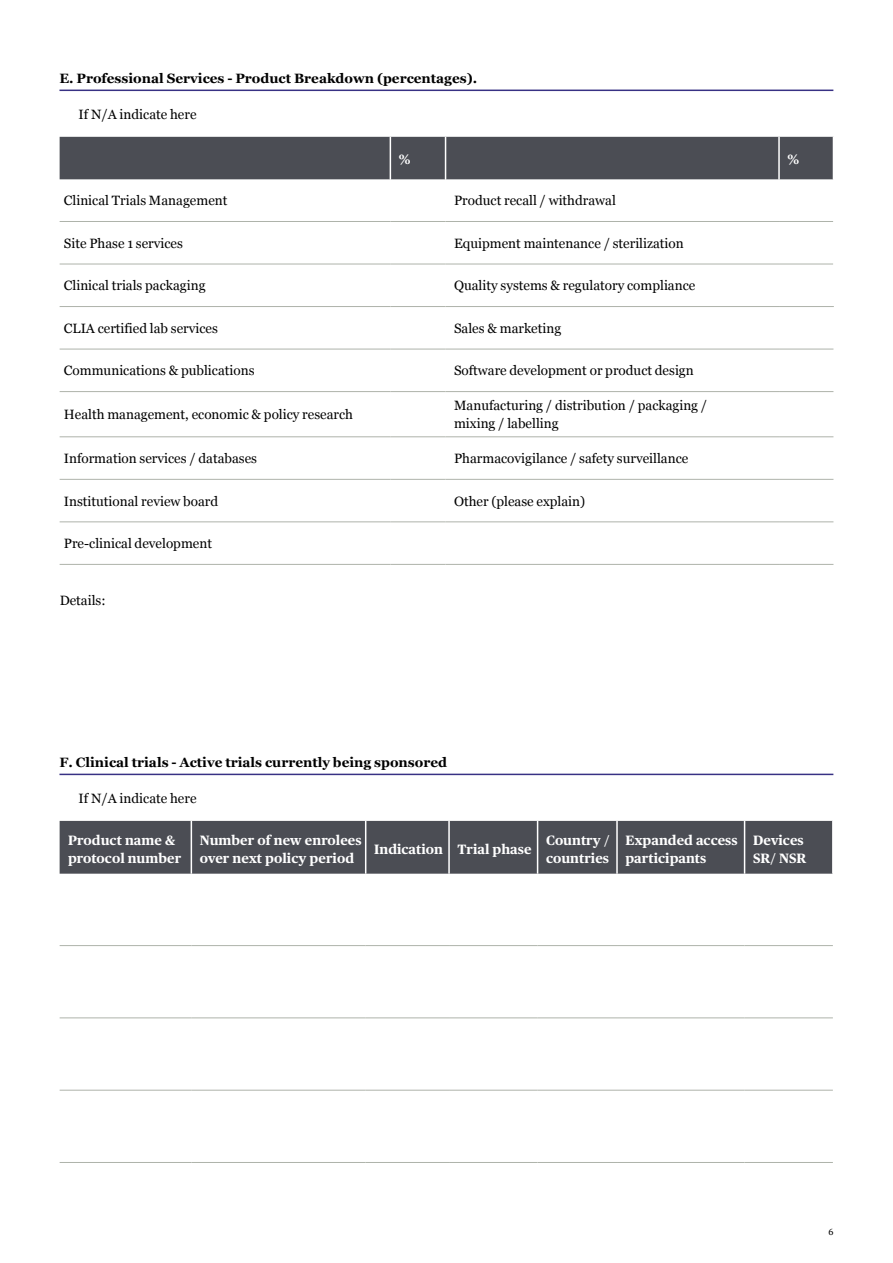
<style>
.page{position:relative;width:893px;height:1263px;background:#fff}
.page>*{position:absolute;margin:0;border:0;box-sizing:border-box;transform-origin:0 0}
.BODY_COPY{font:13.5px/18px "Georgia";color:#000}
.HEADER_TABLE{font:700 13.5px/18px "Chubb Publico Text";color:#fff}
.t1{font:700 13.5px "Georgia";color:#000}
.t2{font:9px "Georgia";color:#000}
</style>
<div class="page">
<hr style="left:59px;top:90px;width:774px;height:1px;background:#383184">
<div style="left:60px;top:137px;width:773px;height:42px;background:#4b4d54"></div>
<hr style="left:390px;top:137px;width:1px;height:42px;background:#fff">
<hr style="left:445px;top:137px;width:1px;height:42px;background:#fff">
<hr style="left:778px;top:137px;width:2px;height:42px;background:#fff">
<hr style="left:60px;top:221px;width:330px;height:1px;background:#aeb3aa">
<hr style="left:390px;top:221px;width:56px;height:1px;background:#aeb3aa">
<hr style="left:446px;top:221px;width:333px;height:1px;background:#aeb3aa">
<hr style="left:779px;top:221px;width:54px;height:1px;background:#aeb3aa">
<hr style="left:60px;top:264px;width:330px;height:1px;background:#aeb3aa">
<hr style="left:390px;top:264px;width:56px;height:1px;background:#aeb3aa">
<hr style="left:446px;top:264px;width:333px;height:1px;background:#aeb3aa">
<hr style="left:779px;top:264px;width:54px;height:1px;background:#aeb3aa">
<hr style="left:60px;top:306px;width:330px;height:1px;background:#aeb3aa">
<hr style="left:390px;top:306px;width:56px;height:1px;background:#aeb3aa">
<hr style="left:446px;top:306px;width:333px;height:1px;background:#aeb3aa">
<hr style="left:779px;top:306px;width:55px;height:1px;background:#aeb3aa">
<hr style="left:60px;top:349px;width:330px;height:1px;background:#aeb3aa">
<hr style="left:390px;top:349px;width:56px;height:1px;background:#aeb3aa">
<hr style="left:446px;top:349px;width:333px;height:1px;background:#aeb3aa">
<hr style="left:779px;top:349px;width:54px;height:1px;background:#aeb3aa">
<hr style="left:60px;top:391px;width:330px;height:1px;background:#aeb3aa">
<hr style="left:390px;top:391px;width:56px;height:1px;background:#aeb3aa">
<hr style="left:446px;top:391px;width:333px;height:1px;background:#aeb3aa">
<hr style="left:779px;top:391px;width:54px;height:1px;background:#aeb3aa">
<hr style="left:60px;top:436px;width:330px;height:1px;background:#aeb3aa">
<hr style="left:390px;top:436px;width:56px;height:1px;background:#aeb3aa">
<hr style="left:446px;top:436px;width:333px;height:1px;background:#aeb3aa">
<hr style="left:779px;top:436px;width:54px;height:1px;background:#aeb3aa">
<hr style="left:60px;top:479px;width:330px;height:1px;background:#aeb3aa">
<hr style="left:390px;top:479px;width:56px;height:1px;background:#aeb3aa">
<hr style="left:446px;top:479px;width:333px;height:1px;background:#aeb3aa">
<hr style="left:779px;top:479px;width:54px;height:1px;background:#aeb3aa">
<hr style="left:60px;top:521px;width:330px;height:1px;background:#aeb3aa">
<hr style="left:390px;top:521px;width:56px;height:1px;background:#aeb3aa">
<hr style="left:446px;top:521px;width:333px;height:1px;background:#aeb3aa">
<hr style="left:779px;top:521px;width:54px;height:1px;background:#aeb3aa">
<hr style="left:60px;top:564px;width:330px;height:1px;background:#aeb3aa">
<hr style="left:390px;top:564px;width:56px;height:1px;background:#aeb3aa">
<hr style="left:446px;top:564px;width:333px;height:1px;background:#aeb3aa">
<hr style="left:779px;top:564px;width:54px;height:1px;background:#aeb3aa">
<hr style="left:59px;top:774px;width:774px;height:1px;background:#383184">
<div style="left:60px;top:821px;width:772px;height:53px;background:#4b4d54"></div>
<hr style="left:191px;top:821px;width:1px;height:53px;background:#fff">
<hr style="left:365px;top:821px;width:1px;height:53px;background:#fff">
<hr style="left:448px;top:821px;width:2px;height:53px;background:#fff">
<hr style="left:537px;top:821px;width:1px;height:53px;background:#fff">
<hr style="left:616px;top:821px;width:2px;height:53px;background:#fff">
<hr style="left:744px;top:821px;width:1px;height:53px;background:#fff">
<hr style="left:60px;top:945px;width:131px;height:1px;background:#aeb3aa">
<hr style="left:191px;top:945px;width:175px;height:1px;background:#aeb3aa">
<hr style="left:366px;top:945px;width:83px;height:1px;background:#aeb3aa">
<hr style="left:449px;top:945px;width:89px;height:1px;background:#aeb3aa">
<hr style="left:538px;top:945px;width:79px;height:1px;background:#aeb3aa">
<hr style="left:617px;top:945px;width:128px;height:1px;background:#aeb3aa">
<hr style="left:745px;top:945px;width:88px;height:1px;background:#aeb3aa">
<hr style="left:60px;top:1017px;width:131px;height:1px;background:#aeb3aa">
<hr style="left:191px;top:1017px;width:175px;height:1px;background:#aeb3aa">
<hr style="left:366px;top:1017px;width:83px;height:1px;background:#aeb3aa">
<hr style="left:449px;top:1017px;width:89px;height:1px;background:#aeb3aa">
<hr style="left:538px;top:1017px;width:79px;height:1px;background:#aeb3aa">
<hr style="left:617px;top:1017px;width:128px;height:1px;background:#aeb3aa">
<hr style="left:745px;top:1017px;width:88px;height:1px;background:#aeb3aa">
<hr style="left:60px;top:1090px;width:131px;height:1px;background:#aeb3aa">
<hr style="left:191px;top:1090px;width:175px;height:1px;background:#aeb3aa">
<hr style="left:366px;top:1090px;width:83px;height:1px;background:#aeb3aa">
<hr style="left:449px;top:1090px;width:89px;height:1px;background:#aeb3aa">
<hr style="left:538px;top:1090px;width:79px;height:1px;background:#aeb3aa">
<hr style="left:617px;top:1090px;width:128px;height:1px;background:#aeb3aa">
<hr style="left:745px;top:1090px;width:88px;height:1px;background:#aeb3aa">
<hr style="left:60px;top:1162px;width:131px;height:1px;background:#aeb3aa">
<hr style="left:191px;top:1162px;width:175px;height:1px;background:#aeb3aa">
<hr style="left:366px;top:1162px;width:83px;height:1px;background:#aeb3aa">
<hr style="left:449px;top:1162px;width:89px;height:1px;background:#aeb3aa">
<hr style="left:538px;top:1162px;width:79px;height:1px;background:#aeb3aa">
<hr style="left:617px;top:1162px;width:128px;height:1px;background:#aeb3aa">
<hr style="left:745px;top:1162px;width:88px;height:1px;background:#aeb3aa">
<h3 class="t1" style="left:59px;top:68px;width:419px">E. Professional Services - Product Breakdown (percentages).</h3>
<p class="BODY_COPY" style="left:79px;top:105px;width:119px">If N/A indicate here</p>
<p class="HEADER_TABLE" style="left:399px;top:150px;width:13px">%</p>
<p class="HEADER_TABLE" style="left:787px;top:150px;width:13px">%</p>
<p class="BODY_COPY" style="left:64px;top:191px;width:165px">Clinical Trials Management</p>
<p class="BODY_COPY" style="left:454px;top:191px;width:163px">Product recall / withdrawal</p>
<p class="BODY_COPY" style="left:64px;top:234px;width:121px">Site Phase 1 services</p>
<p class="BODY_COPY" style="left:454px;top:234px;width:231px">Equipment maintenance / sterilization</p>
<p class="BODY_COPY" style="left:64px;top:276px;width:143px">Clinical trials packaging</p>
<p class="BODY_COPY" style="left:454px;top:276px;width:243px">Quality systems &amp; regulatory compliance</p>
<p class="BODY_COPY" style="left:64px;top:319px;width:156px">CLIA certified lab services</p>
<p class="BODY_COPY" style="left:454px;top:319px;width:109px">Sales &amp; marketing</p>
<p class="BODY_COPY" style="left:64px;top:361px;width:192px">Communications &amp; publications</p>
<p class="BODY_COPY" style="left:454px;top:361px;width:241px">Software development or product design</p>
<p class="BODY_COPY" style="left:64px;top:405px;width:291px">Health management, economic &amp; policy research</p>
<p class="BODY_COPY" style="left:454px;top:396px;width:255px">Manufacturing / distribution / packaging / mixing / labelling</p>
<p class="BODY_COPY" style="left:64px;top:449px;width:195px">Information services / databases</p>
<p class="BODY_COPY" style="left:454px;top:449px;width:236px">Pharmacovigilance / safety surveillance</p>
<p class="BODY_COPY" style="left:64px;top:491px;width:156px">Institutional review board</p>
<p class="BODY_COPY" style="left:454px;top:491px;width:133px">Other (please explain)</p>
<p class="BODY_COPY" style="left:64px;top:534px;width:150px">Pre-clinical development</p>
<p class="BODY_COPY" style="left:60px;top:591px;width:47px">Details:</p>
<h3 class="t1" style="left:59px;top:752px;width:389px">F. Clinical trials - Active trials currently being sponsored</h3>
<p class="BODY_COPY" style="left:79px;top:789px;width:119px">If N/A indicate here</p>
<p class="HEADER_TABLE" style="left:68px;top:830px;width:115px">Product name &amp; protocol number</p>
<p class="HEADER_TABLE" style="left:200px;top:830px;width:163px">Number of new enrolees over next policy period</p>
<p class="HEADER_TABLE" style="left:374px;top:839px;width:70px">Indication</p>
<p class="HEADER_TABLE" style="left:458px;top:839px;width:75px">Trial phase</p>
<p class="HEADER_TABLE" style="left:546px;top:830px;width:65px">Country / countries</p>
<p class="HEADER_TABLE" style="left:625px;top:830px;width:114px">Expanded access participants</p>
<p class="HEADER_TABLE" style="left:753px;top:830px;width:55px">Devices<br>SR/ NSR</p>
<p class="t2" style="left:828px;top:1225px;width:7px">6</p>
</div>
